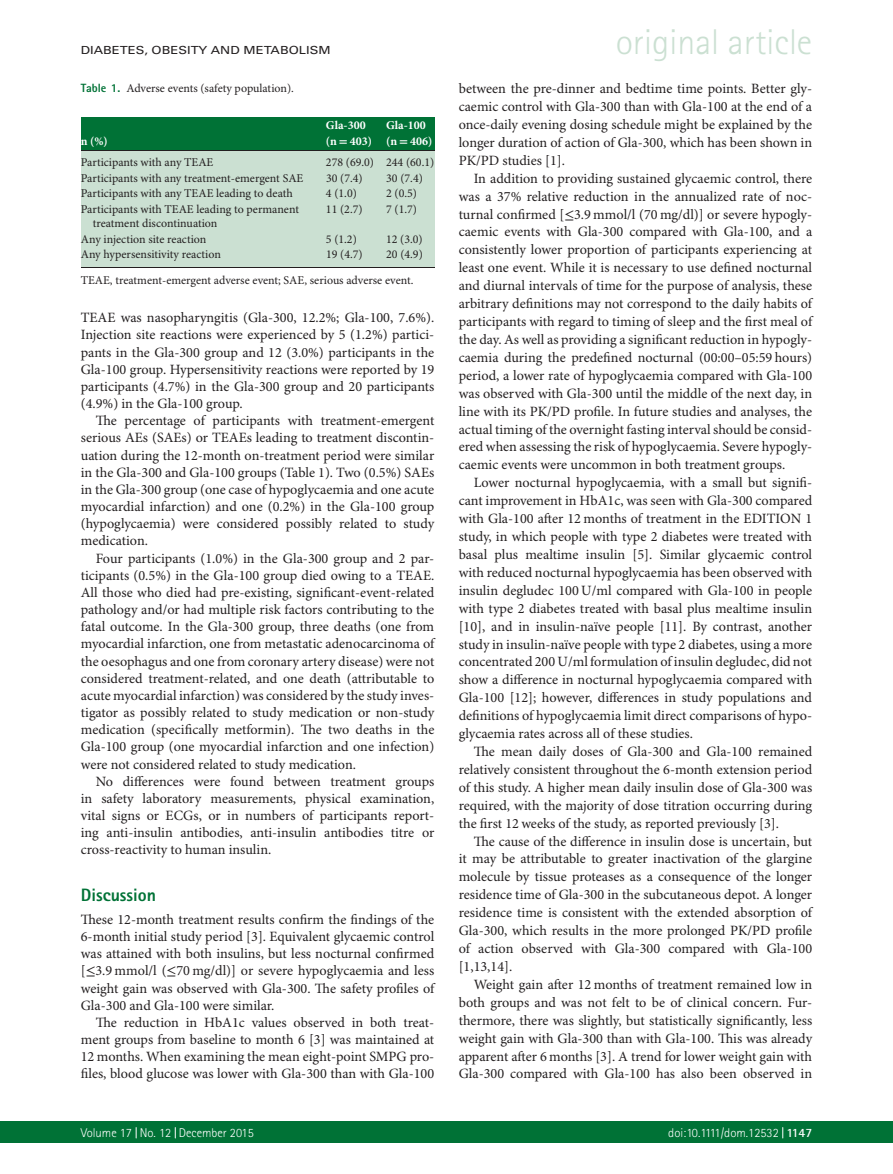
<style>
.page{position:relative;width:893px;height:1174px;background:#fff}
.page>*{position:absolute;margin:0;border:0;box-sizing:border-box;transform-origin:0 0}
.t1{font:300 35.85px "Rotis Sans Serif Std";color:#cbe0d2}
.t2{font:800 18px "Rotis Sans Serif Std";color:#007236}
.t3{font:14.25px/17.9px "Minion Pro";color:#231f20;text-align:justify}
.t4{font:300 12.75px "Rotis Sans Serif Std";color:#fff}
.t5{font:12px/15px "Minion Pro";color:#231f20}
.t6{font:700 12px/15.5px "Minion Pro";color:#fff}
.t7{font:11.1px "Univers LT Std";color:#231f20;scale:1.17 1}
.s1{font-family:"Rotis Sans Serif Std";font-weight:800;color:#007236}
.s2{font-family:"STIX Math"}
.s3{font-family:"STIX Math Calligraphy"}
.s4{font-weight:700}
</style>
<div class="page">
<div style="left:81px;top:117px;width:353px;height:151px;background:#cbe0d2"></div>
<div style="left:81px;top:117px;width:353px;height:33px;background:#007236"></div>
<hr style="left:81px;top:150px;width:353px;height:1px;background:#231f20">
<hr style="left:81px;top:267px;width:353px;height:1px;background:#231f20">
<div style="left:0;top:1121px;width:893px;height:21px;background:#007236"></div>
<p class="t7" style="left:81px;top:46px;width:215px">DIABETES, OBESITY AND METABOLISM</p>
<p class="t5" style="left:81px;top:81px;width:215px"><span class="s1">Table 1.</span> Adverse events (safety population).</p>
<p class="t6" style="left:81px;top:134px;width:28px">n (%)</p>
<p class="t6" style="left:326px;top:119px;width:48px">Gla-300 (n <span class="s2">=</span> 403)</p>
<p class="t6" style="left:386px;top:119px;width:48px">Gla-100 (n <span class="s2">=</span> 406)</p>
<p class="t5" style="left:81px;top:156px;width:134px">Participants with any TEAE</p>
<p class="t5" style="left:326px;top:156px;width:110px">278 (69.0) 244 (60.1)</p>
<p class="t5" style="left:81px;top:171px;width:224px">Participants with any treatment-emergent SAE</p>
<p class="t5" style="left:326px;top:171px;width:38px">30 (7.4)</p>
<p class="t5" style="left:386px;top:171px;width:38px">30 (7.4)</p>
<p class="t5" style="left:81px;top:187px;width:214px">Participants with any TEAE leading to death</p>
<p class="t5" style="left:326px;top:187px;width:32px">4 (1.0)</p>
<p class="t5" style="left:386px;top:187px;width:32px">2 (0.5)</p>
<p class="t5" style="left:93px;top:202px;width:208px;text-indent:-12px">Participants with TEAE leading to permanent treatment discontinuation</p>
<p class="t5" style="left:326px;top:202px;width:38px">11 (2.7)</p>
<p class="t5" style="left:386px;top:202px;width:32px">7 (1.7)</p>
<p class="t5" style="left:81px;top:232px;width:127px">Any injection site reaction</p>
<p class="t5" style="left:326px;top:232px;width:32px">5 (1.2)</p>
<p class="t5" style="left:386px;top:232px;width:38px">12 (3.0)</p>
<p class="t5" style="left:81px;top:248px;width:142px">Any hypersensitivity reaction</p>
<p class="t5" style="left:326px;top:248px;width:38px">19 (4.7)</p>
<p class="t5" style="left:81px;top:243px;width:343px;line-height:25.2px;text-indent:305px">20 (4.9)<br>TEAE, treatment-emergent adverse event; SAE, serious adverse event.</p>
<p class="t3" style="left:81px;top:310px;width:355px;line-height:17.1px">TEAE was nasopharyngitis (Gla-300, 12.2%; Gla-100, 7.6%).<br>Injection site reactions were experienced by 5 (1.2%) partici&shy;pants in the Gla-300 group and 12 (3.0%) participants in the Gla-100 group. Hypersensitivity reactions were reported by 19 participants (4.7%) in the Gla-300 group and 20 participants (4.9%) in the Gla-100 group.</p>
<p class="t3" style="left:81px;top:413px;width:355px;line-height:17.1px;text-indent:15px">The percentage of participants with treatment-emergent serious AEs (SAEs) or TEAEs leading to treatment discontin&shy;uation during the 12-month on-treatment period were similar in the Gla-300 and Gla-100 groups (Table 1). Two (0.5%) SAEs in the Gla-300 group (one case of hypoglycaemia and one acute myocardial infarction) and one (0.2%) in the Gla-100 group (hypoglycaemia) were considered possibly related to study medication.</p>
<p class="t3" style="left:81px;top:550px;width:355px;line-height:17.1px;text-indent:15px">Four participants (1.0%) in the Gla-300 group and 2 par&shy;ticipants (0.5%) in the Gla-100 group died owing to a TEAE.<br>All those who died had pre-existing, significant-event-related pathology and/or had multiple risk factors contributing to the fatal outcome. In the Gla-300 group, three deaths (one from myocardial infarction, one from metastatic adenocarcinoma of the oesophagus and one from coronary artery disease) were not considered treatment-related, and one death (attributable to acute myocardial infarction) was considered by the study inves&shy;tigator as possibly related to study medication or non-study medication (specifically metformin). The two deaths in the Gla-100 group (one myocardial infarction and one infection) were not considered related to study medication.</p>
<p class="t3" style="left:81px;top:774px;width:355px;line-height:17.1px;text-indent:15px">No differences were found between treatment groups in safety laboratory measurements, physical examination, vital signs or ECGs, or in numbers of participants report&shy;ing anti-insulin antibodies, anti-insulin antibodies titre or cross-reactivity to human insulin.</p>
<p class="t2" style="left:81px;top:888px;width:77px">Discussion</p>
<p class="t3" style="left:81px;top:912px;width:355px;line-height:17.1px">These 12-month treatment results confirm the findings of the 6-month initial study period [3]. Equivalent glycaemic control was attained with both insulins, but less nocturnal confirmed [<span class="s3">≤</span>3.9 mmol/l (<span class="s3">≤</span>70 mg/dl)] or severe hypoglycaemia and less weight gain was observed with Gla-300. The safety profiles of Gla-300 and Gla-100 were similar.</p>
<p class="t3" style="left:81px;top:1015px;width:355px;line-height:17.1px;text-indent:15px">The reduction in HbA1c values observed in both treat&shy;ment groups from baseline to month 6 [3] was maintained at 12 months. When examining the mean eight-point SMPG pro&shy;files, blood glucose was lower with Gla-300 than with Gla-100</p>
<h1 class="t1" style="left:616px;top:29px;width:198px">original article</h1>
<p class="t3" style="left:459px;top:81px;width:355px">between the pre-dinner and bedtime time points. Better gly&shy;caemic control with Gla-300 than with Gla-100 at the end of a once-daily evening dosing schedule might be explained by the longer duration of action of Gla-300, which has been shown in PK/PD studies [1].</p>
<p class="t3" style="left:459px;top:170px;width:355px;text-indent:15px">In addition to providing sustained glycaemic control, there was a 37% relative reduction in the annualized rate of noc&shy;turnal confirmed [<span class="s3">≤</span>3.9 mmol/l (70 mg/dl)] or severe hypogly&shy;caemic events with Gla-300 compared with Gla-100, and a consistently lower proportion of participants experiencing at least one event. While it is necessary to use defined nocturnal and diurnal intervals of time for the purpose of analysis, these arbitrary definitions may not correspond to the daily habits of participants with regard to timing of sleep and the first meal of the day. As well as providing a significant reduction in hypogly&shy;caemia during the predefined nocturnal (00:00–05:59 hours) period, a lower rate of hypoglycaemia compared with Gla-100 was observed with Gla-300 until the middle of the next day, in line with its PK/PD profile. In future studies and analyses, the actual timing of the overnight fasting interval should be consid&shy;ered when assessing the risk of hypoglycaemia. Severe hypogly&shy;caemic events were uncommon in both treatment groups.</p>
<p class="t3" style="left:459px;top:475px;width:355px;text-indent:15px">Lower nocturnal hypoglycaemia, with a small but signifi&shy;cant improvement in HbA1c, was seen with Gla-300 compared with Gla-100 after 12 months of treatment in the EDITION 1 study, in which people with type 2 diabetes were treated with basal plus mealtime insulin [5]. Similar glycaemic control with reduced nocturnal hypoglycaemia has been observed with insulin degludec 100 U/ml compared with Gla-100 in people with type 2 diabetes treated with basal plus mealtime insulin [10], and in insulin-naïve people [11]. By contrast, another study in insulin-naïve people with type 2 diabetes, using a more concentrated 200 U/ml formulation of insulin degludec, did not show a difference in nocturnal hypoglycaemia compared with Gla-100 [12]; however, differences in study populations and definitions of hypoglycaemia limit direct comparisons of hypo&shy;glycaemia rates across all of these studies.</p>
<p class="t3" style="left:459px;top:743px;width:355px;text-indent:15px">The mean daily doses of Gla-300 and Gla-100 remained relatively consistent throughout the 6-month extension period of this study. A higher mean daily insulin dose of Gla-300 was required, with the majority of dose titration occurring during the first 12 weeks of the study, as reported previously [3].</p>
<p class="t3" style="left:459px;top:833px;width:355px;text-indent:15px">The cause of the difference in insulin dose is uncertain, but it may be attributable to greater inactivation of the glargine molecule by tissue proteases as a consequence of the longer residence time of Gla-300 in the subcutaneous depot. A longer residence time is consistent with the extended absorption of Gla-300, which results in the more prolonged PK/PD profile of action observed with Gla-300 compared with Gla-100 [1,13,14].</p>
<p class="t3" style="left:459px;top:976px;width:355px;text-indent:15px">Weight gain after 12 months of treatment remained low in both groups and was not felt to be of clinical concern. Fur&shy;thermore, there was slightly, but statistically significantly, less weight gain with Gla-300 than with Gla-100. This was already apparent after 6 months [3]. A trend for lower weight gain with Gla-300 compared with Gla-100 has also been observed in</p>
<p class="t4" style="left:81px;top:1128px;width:175px">Volume 17 No. 12 December 2015</p>
<p class="t4" style="left:668px;top:1128px;width:145px">doi:10.1111/dom.12532 <span class="s4">1147</span></p>
</div>
